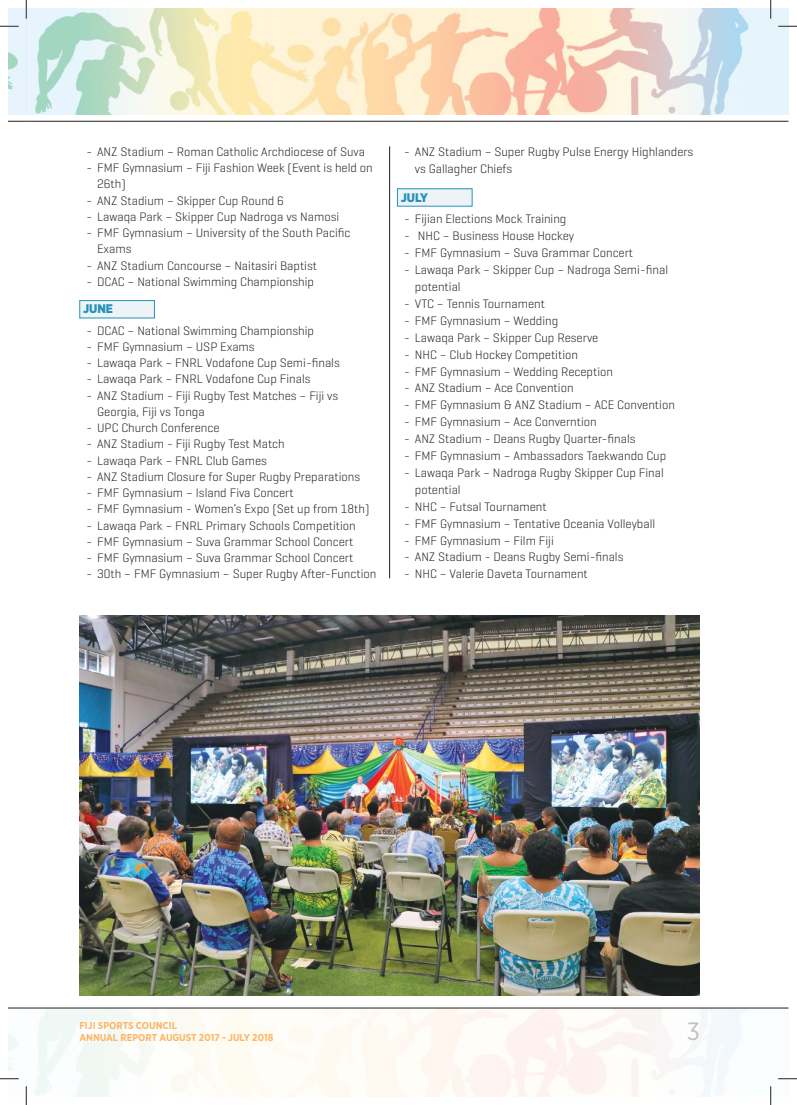
<style>
.page{position:relative;width:797px;height:1105px;background:#fff}
.page>*{position:absolute;margin:0;border:0;box-sizing:border-box;transform-origin:0 0}
.t1{font:25px "Gotham Narrow";color:#c0bfc1}
.t2{font:300 12.5px/16.9px "Geogrotesque";color:#241f1f}
.t3{font:900 12.5px "Gotham Narrow";color:#2493b8}
.t4{font:700 10px/12px "Gotham Narrow";color:#ffb462}
</style>
<div class="page">
<svg style="left:9px;top:121px;width:17px;height:1px"></svg>
<hr style="left:26px;top:121px;width:762px;height:1px;background:#241f1f">
<img style="left:9px;top:9px;width:779px;height:106px">
<svg style="left:9px;top:1008px;width:17px;height:1px"></svg>
<hr style="left:26px;top:1008px;width:762px;height:1px;background:#241f1f">
<div style="left:397px;top:189px;width:75px;height:17px;background:#eef3f8"></div>
<div style="left:397px;top:188px;width:75px;height:18px;border:1px solid #2493b8"></div>
<div style="left:80px;top:301px;width:74px;height:17px;background:#eef3f8"></div>
<div style="left:79px;top:300px;width:76px;height:18px;border:1px solid #2493b8"></div>
<hr style="left:389px;top:146px;width:1px;height:432px;background:#241f1f">
<img style="left:79px;top:616px;width:620px;height:380px">
<svg style="left:0;top:25px;width:19px;height:2px"></svg>
<svg style="left:778px;top:25px;width:19px;height:2px"></svg>
<svg style="left:0;top:1078px;width:19px;height:1px"></svg>
<svg style="left:778px;top:1078px;width:19px;height:1px"></svg>
<svg style="left:25px;top:0;width:2px;height:19px"></svg>
<svg style="left:25px;top:1086px;width:2px;height:19px"></svg>
<svg style="left:770px;top:0;width:1px;height:19px"></svg>
<svg style="left:770px;top:1086px;width:1px;height:19px"></svg>
<p class="t2" style="left:86px;top:143px;width:280px">- ANZ Stadium – Roman Catholic Archdiocese of Suva</p>
<p class="t2" style="left:97px;top:159px;width:277px;line-height:16.2px;text-indent:-11px">- FMF Gymnasium – Fiji Fashion Week (Event is held on<br>26th)</p>
<p class="t2" style="left:86px;top:191px;width:199px">- ANZ Stadium – Skipper Cup Round 6</p>
<p class="t2" style="left:86px;top:208px;width:254px">- Lawaqa Park – Skipper Cup Nadroga vs Namosi</p>
<p class="t2" style="left:97px;top:224px;width:255px;line-height:16.2px;text-indent:-11px">- FMF Gymnasium – University of the South Pacific<br>Exams</p>
<p class="t2" style="left:86px;top:256px;width:232px">- ANZ Stadium Concourse – Naitasiri Baptist</p>
<p class="t2" style="left:86px;top:273px;width:229px">- DCAC – National Swimming Championship</p>
<p class="t3" style="left:83px;top:301px;width:31px">JUNE</p>
<p class="t2" style="left:86px;top:321px;width:229px">- DCAC – National Swimming Championship</p>
<p class="t2" style="left:86px;top:338px;width:170px">- FMF Gymnasium – USP Exams</p>
<p class="t2" style="left:86px;top:354px;width:255px">- Lawaqa Park – FNRL Vodafone Cup Semi-finals</p>
<p class="t2" style="left:86px;top:370px;width:225px">- Lawaqa Park – FNRL Vodafone Cup Finals</p>
<p class="t2" style="left:97px;top:387px;width:242px;line-height:16.2px;text-indent:-11px">- ANZ Stadium - Fiji Rugby Test Matches – Fiji vs<br>Georgia, Fiji vs Tonga</p>
<p class="t2" style="left:86px;top:419px;width:135px">- UPC Church Conference</p>
<p class="t2" style="left:86px;top:435px;width:200px">- ANZ Stadium - Fiji Rugby Test Match</p>
<p class="t2" style="left:86px;top:451px;width:182px">- Lawaqa Park – FNRL Club Games</p>
<p class="t2" style="left:86px;top:468px;width:275px">- ANZ Stadium Closure for Super Rugby Preparations</p>
<p class="t2" style="left:86px;top:484px;width:209px">- FMF Gymnasium – Island Fiva Concert</p>
<p class="t2" style="left:86px;top:500px;width:284px">- FMF Gymnasium - Women’s Expo (Set up from 18th)</p>
<p class="t2" style="left:86px;top:516px;width:271px">- Lawaqa Park – FNRL Primary Schools Competition</p>
<p class="t2" style="left:86px;top:533px;width:268px">- FMF Gymnasium – Suva Grammar School Concert</p>
<p class="t2" style="left:86px;top:549px;width:268px">- FMF Gymnasium – Suva Grammar School Concert</p>
<p class="t2" style="left:86px;top:565px;width:291px">- 30th – FMF Gymnasium – Super Rugby After-Function</p>
<p class="t2" style="left:415px;top:143px;width:280px;text-indent:-11px">- ANZ Stadium – Super Rugby Pulse Energy Highlanders vs Gallagher Chiefs</p>
<p class="t3" style="left:401px;top:189px;width:29px">JULY</p>
<p class="t2" style="left:404px;top:210px;width:164px">- Fijian Elections Mock Training</p>
<p class="t2" style="left:404px;top:227px;width:171px">- NHC – Business House Hockey</p>
<p class="t2" style="left:404px;top:244px;width:230px">- FMF Gymnasium – Suva Grammar Concert</p>
<p class="t2" style="left:415px;top:261px;width:255px;text-indent:-11px">- Lawaqa Park – Skipper Cup – Nadroga Semi-final potential</p>
<p class="t2" style="left:404px;top:295px;width:142px">- VTC – Tennis Tournament</p>
<p class="t2" style="left:404px;top:312px;width:155px">- FMF Gymnasium – Wedding</p>
<p class="t2" style="left:404px;top:329px;width:196px">- Lawaqa Park – Skipper Cup Reserve</p>
<p class="t2" style="left:404px;top:345px;width:175px">- NHC – Club Hockey Competition</p>
<p class="t2" style="left:404px;top:362px;width:210px">- FMF Gymnasium – Wedding Reception</p>
<p class="t2" style="left:404px;top:379px;width:171px">- ANZ Stadium – Ace Convention</p>
<p class="t2" style="left:404px;top:396px;width:272px">- FMF Gymnasium &amp; ANZ Stadium – ACE Convention</p>
<p class="t2" style="left:404px;top:413px;width:194px">- FMF Gymnasium – Ace Converntion</p>
<p class="t2" style="left:404px;top:430px;width:233px">- ANZ Stadium - Deans Rugby Quarter-finals</p>
<p class="t2" style="left:404px;top:447px;width:263px">- FMF Gymnasium – Ambassadors Taekwando Cup</p>
<p class="t2" style="left:415px;top:464px;width:250px;text-indent:-11px">- Lawaqa Park – Nadroga Rugby Skipper Cup Final potential</p>
<p class="t2" style="left:404px;top:498px;width:144px">- NHC – Futsal Tournament</p>
<p class="t2" style="left:404px;top:514px;width:252px">- FMF Gymnasium – Tentative Oceania Volleyball</p>
<p class="t2" style="left:404px;top:531px;width:151px">- FMF Gymnasium – Film Fiji</p>
<p class="t2" style="left:404px;top:548px;width:221px">- ANZ Stadium - Deans Rugby Semi-finals</p>
<p class="t2" style="left:404px;top:565px;width:185px">- NHC – Valerie Daveta Tournament</p>
<p class="t4" style="left:79px;top:1020px;width:195px">FIJI SPORTS COUNCIL<br>ANNUAL REPORT AUGUST 2017 - JULY 2018</p>
<h1 class="t1" style="left:686px;top:1016px;width:15px">3</h1>
</div>
